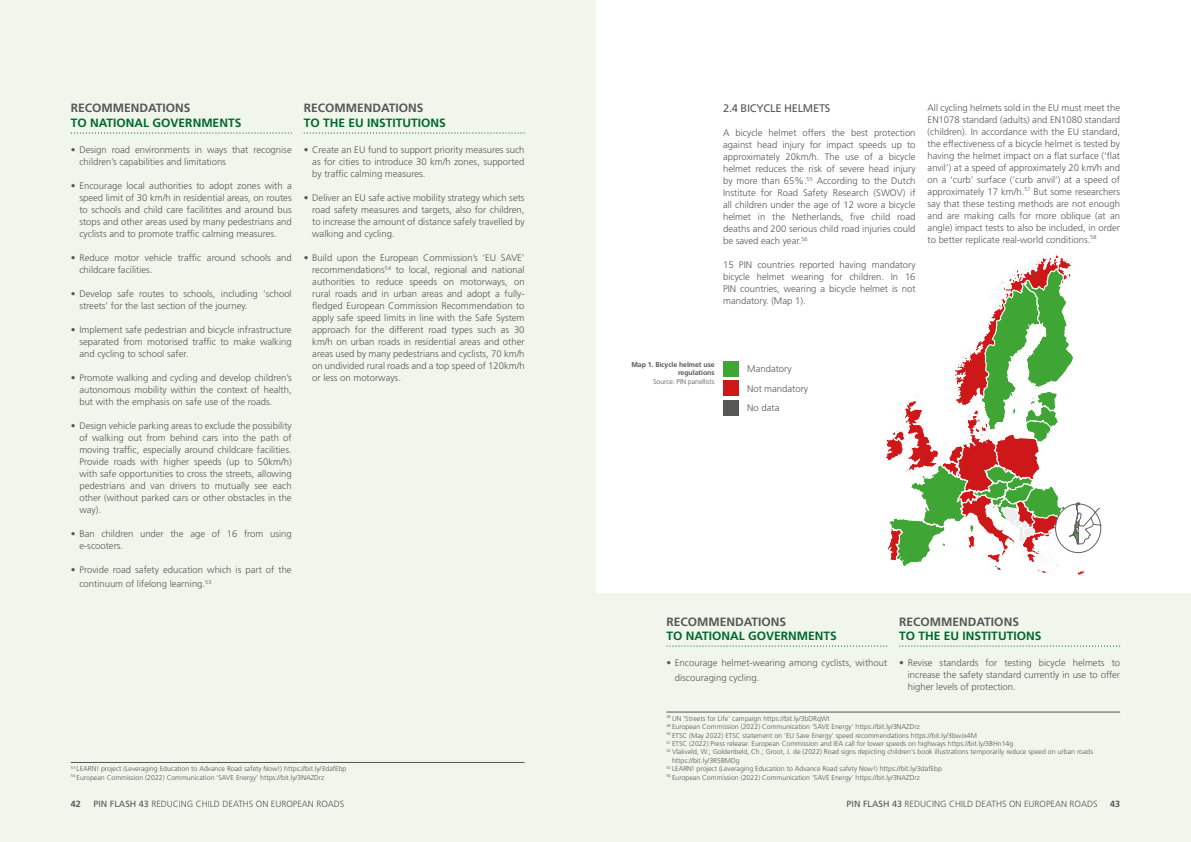
<style>
.page{position:relative;width:1191px;height:842px;background:#fff}
.page>*{position:absolute;margin:0;border:0;box-sizing:border-box;transform-origin:0 0}
.t1{font:700 12px "Frutiger LT Std";color:#00682c}
.t2{font:700 12px "Frutiger LT Std";color:#575756}
.t3{font:11px "Frutiger LT Std";letter-spacing:-.02em;color:#575756}
.t4{font:300 9.5px/12px "Frutiger LT Std";color:#575756;text-align:justify}
.t5{font:300 9px "Frutiger LT Std";color:#575756}
.t6{font:700 9px "Frutiger LT Std";color:#575756}
.t7{font:300 7px/8.4px "Frutiger LT Std";color:#575756}
.t8{font:700 7px/8.4px "Frutiger LT Std";letter-spacing:-.01em;color:#575756;text-align:right}
.s1{font-weight:400}
</style>
<div class="page">
<div style="left:595px;top:593px;width:596px;height:249px;background:#f1f6ec"></div>
<div style="left:0;top:0;width:595px;height:842px;background:#f1f6ec"></div>
<svg style="left:71px;top:133px;width:221px;height:1px"></svg>
<svg style="left:304px;top:133px;width:220px;height:1px"></svg>
<hr style="left:71px;top:762px;width:453px;height:1px;background:#575756">
<hr style="left:666px;top:712px;width:454px;height:1px;background:#575756">
<svg style="left:666px;top:646px;width:221px;height:1px"></svg>
<svg style="left:899px;top:646px;width:221px;height:1px"></svg>
<div style="left:723px;top:361px;width:15px;height:15px;background:#3fa535"></div>
<div style="left:723px;top:380px;width:15px;height:16px;background:#cd1719"></div>
<div style="left:723px;top:400px;width:15px;height:15px;background:#575756"></div>
<svg style="left:886px;top:255px;width:215px;height:320px"></svg>
<p class="t2" style="left:71px;top:101px;width:121px">RECOMMENDATIONS</p>
<p class="t1" style="left:71px;top:116px;width:172px">TO NATIONAL GOVERNMENTS</p>
<p class="t4" style="left:79px;top:144px;width:214px;text-indent:-9px">• Design road environments in ways that recognise children’s capabilities and limitations</p>
<p class="t4" style="left:79px;top:180px;width:214px;text-indent:-9px">• Encourage local authorities to adopt zones with a speed limit of 30 km/h in residential areas, on routes to schools and child care facilitites and around bus stops and other areas used by many pedestrians and cyclists and to promote traffic calming measures.</p>
<p class="t4" style="left:79px;top:252px;width:214px;text-indent:-9px">• Reduce motor vehicle traffic around schools and childcare facilities.</p>
<p class="t4" style="left:79px;top:288px;width:214px;text-indent:-9px">• Develop safe routes to schools, including ‘school streets’ for the last section of the journey.</p>
<p class="t4" style="left:79px;top:324px;width:214px;text-indent:-9px">• Implement safe pedestrian and bicycle infrastructure separated from motorised traffic to make walking and cycling to school safer.</p>
<p class="t4" style="left:79px;top:372px;width:214px;text-indent:-9px">• Promote walking and cycling and develop children’s autonomous mobility within the context of health, but with the emphasis on safe use of the roads.</p>
<p class="t4" style="left:79px;top:420px;width:214px;text-indent:-9px">• Design vehicle parking areas to exclude the possibility of walking out from behind cars into the path of moving traffic, especially around childcare facilities.<br>Provide roads with higher speeds (up to 50km/h) with safe opportunities to cross the streets, allowing pedestrians and van drivers to mutually see each other (without parked cars or other obstacles in the way).</p>
<p class="t4" style="left:79px;top:528px;width:214px;text-indent:-9px">• Ban children under the age of 16 from using e-scooters.</p>
<p class="t4" style="left:79px;top:563px;width:214px;line-height:14.4px;text-indent:-9px">• Provide road safety education which is part of the continuum of lifelong learning.<sup>53</sup></p>
<p class="t2" style="left:304px;top:101px;width:121px">RECOMMENDATIONS</p>
<p class="t1" style="left:304px;top:116px;width:144px">TO THE EU INSTITUTIONS</p>
<p class="t4" style="left:312px;top:144px;width:214px;text-indent:-9px">• Create an EU fund to support priority measures such as for cities to introduce 30 km/h zones, supported by traffic calming measures.</p>
<p class="t4" style="left:312px;top:192px;width:214px;text-indent:-9px">• Deliver an EU safe active mobility strategy which sets road safety measures and targets, also for children, to increase the amount of distance safely travelled by walking and cycling.</p>
<p class="t4" style="left:312px;top:252px;width:214px;text-indent:-9px">• Build upon the European Commission’s ‘EU SAVE’ recommendations<sup>54</sup> to local, regional and national authorities to reduce speeds on motorways, on rural roads and in urban areas and adopt a fully&shy;fledged European Commission Recommendation to apply safe speed limits in line with the Safe System approach for the different road types such as 30 km/h on urban roads in residential areas and other areas used by many pedestrians and cyclists, 70 km/h on undivided rural roads and a top speed of 120km/h or less on motorways.</p>
<p class="t7" style="left:71px;top:765px;width:277px"><sup>53</sup> LEARN! project (Leveraging Education to Advance Road safety Now!) https://bit.ly/3dafEbp<br><sup>54</sup> European Commission (2022) Communication ‘SAVE Energy’ https://bit.ly/3NAZDrz</p>
<p class="t3" style="left:723px;top:101px;width:109px">2.4 BICYCLE HELMETS</p>
<p class="t4" style="left:723px;top:127px;width:194px">A bicycle helmet offers the best protection against head injury for impact speeds up to approximately 20km/h. The use of a bicycle helmet reduces the risk of severe head injury by more than 65%.<sup>55</sup> According to the Dutch Institute for Road Safety Research (SWOV) if all children under the age of 12 wore a bicycle helmet in the Netherlands, five child road deaths and 200 serious child road injuries could be saved each year.<sup>56</sup></p>
<p class="t4" style="left:723px;top:259px;width:194px">15 PIN countries reported having mandatory bicycle helmet wearing for children. In 16<br>PIN countries, wearing a bicycle helmet is not mandatory. (Map 1).</p>
<p class="t4" style="left:927px;top:101px;width:194px">All cycling helmets sold in the EU must meet the EN1078 standard (adults) and EN1080 standard (children). In accordance with the EU standard, the effectiveness of a bicycle helmet is tested by having the helmet impact on a flat surface (‘flat anvil’) at a speed of approximately 20 km/h and on a ‘curb’ surface (‘curb anvil’) at a speed of approximately 17 km/h.<sup>57</sup> But some researchers say that these testing methods are not enough and are making calls for more oblique (at an angle) impact tests to also be included, in order to better replicate real-world conditions.<sup>58</sup></p>
<p class="t8" style="left:631px;top:360px;width:85px">Map 1. Bicycle helmet use regulations</p>
<p class="t7" style="left:653px;top:377px;width:63px">Source: PIN panellists</p>
<p class="t4" style="left:747px;top:359px;width:62px;line-height:19.5px;text-align:left">Mandatory<br>Not mandatory<br>No data</p>
<p class="t2" style="left:666px;top:614px;width:121px">RECOMMENDATIONS</p>
<p class="t1" style="left:666px;top:629px;width:172px">TO NATIONAL GOVERNMENTS</p>
<p class="t4" style="left:675px;top:656px;width:214px;line-height:14.4px;text-indent:-9px">• Encourage helmet-wearing among cyclists, without discouraging cycling.</p>
<p class="t2" style="left:899px;top:614px;width:121px">RECOMMENDATIONS</p>
<p class="t1" style="left:899px;top:629px;width:144px">TO THE EU INSTITUTIONS</p>
<p class="t4" style="left:907px;top:657px;width:214px;text-indent:-9px">• Revise standards for testing bicycle helmets to increase the safety standard currently in use to offer higher levels of protection.</p>
<p class="t7" style="left:666px;top:714px;width:165px"><sup>48</sup> UN ‘Streets for Life’ campaign https://bit.ly/3bDRqWt</p>
<p class="t7" style="left:666px;top:723px;width:255px"><sup>49</sup> European Commission (2022) Communication ‘SAVE Energy’ https://bit.ly/3NAZDrz</p>
<p class="t7" style="left:666px;top:731px;width:312px"><sup>50</sup> ETSC (May 2022) ETSC statement on ‘EU Save Energy’ speed recommendations https://bit.ly/3bwJx4M</p>
<p class="t7" style="left:666px;top:739px;width:348px"><sup>51</sup> ETSC (2022) Press release: European Commission and IEA call for lower speeds on highways https://bit.ly/3BHn14g</p>
<p class="t7" style="left:666px;top:748px;width:428px"><sup>52</sup> Vlakveld, W.; Goldenbeld, Ch.; Groot, J. de (2022) Road signs depicting children's book illustrations temporarily reduce speed on urban roads</p>
<p class="t7" style="left:672px;top:756px;width:69px">https://bit.ly/3R5BMDg</p>
<p class="t7" style="left:666px;top:765px;width:277px"><sup>53</sup> LEARN! project (Leveraging Education to Advance Road safety Now!) https://bit.ly/3dafEbp</p>
<p class="t7" style="left:666px;top:773px;width:255px"><sup>54</sup> European Commission (2022) Communication ‘SAVE Energy’ https://bit.ly/3NAZDrz</p>
<p class="t6" style="left:71px;top:798px;width:12px">42</p>
<p class="t5" style="left:93px;top:798px;width:252px"><span class="s1">PIN FLASH 43</span> REDUCING CHILD DEATHS ON EUROPEAN ROADS</p>
<p class="t5" style="left:846px;top:798px;width:252px"><span class="s1">PIN FLASH 43</span> REDUCING CHILD DEATHS ON EUROPEAN ROADS</p>
<p class="t6" style="left:1110px;top:798px;width:12px">43</p>
</div>
